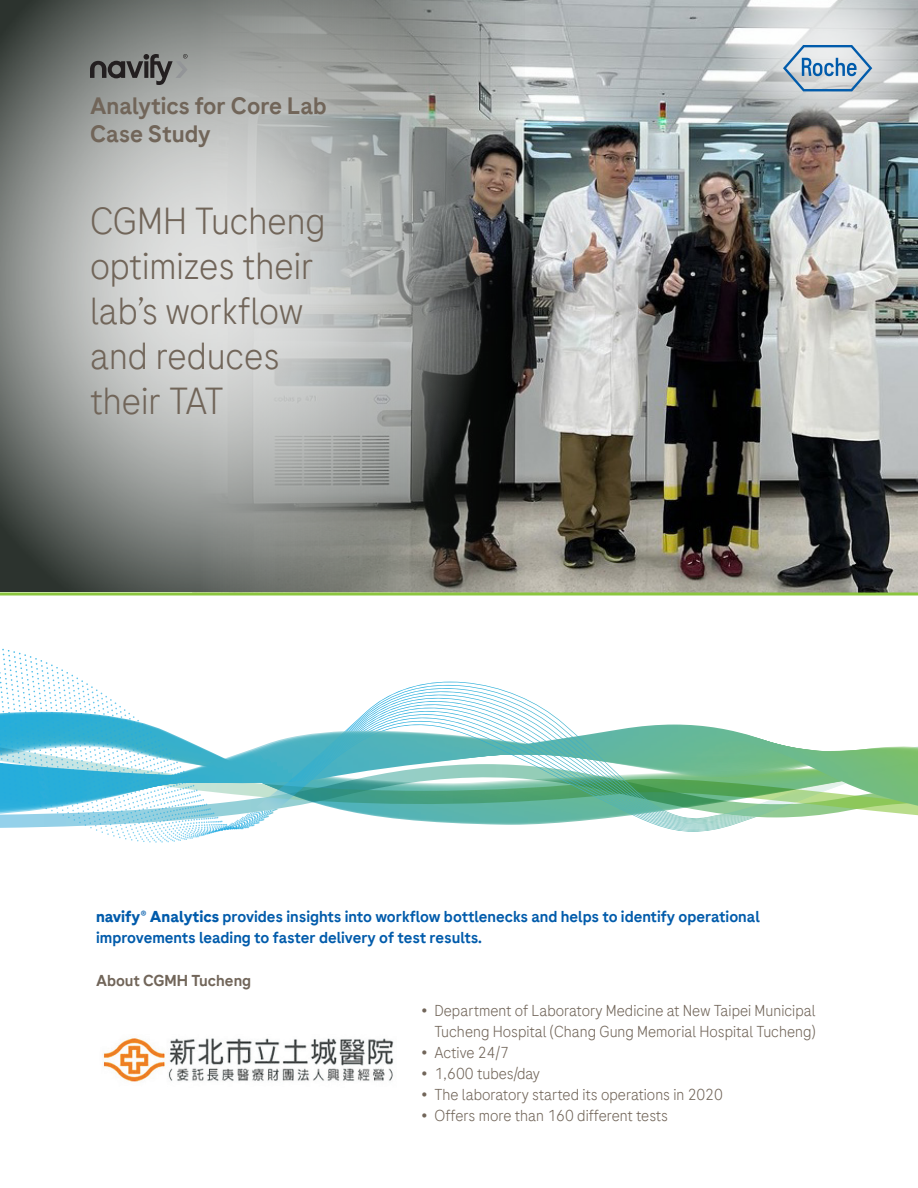
<style>
.page{position:relative;width:918px;height:1188px;background:#fff}
.page>*{position:absolute;margin:0;border:0;box-sizing:border-box;transform-origin:0 0}
.t1{font:300 37.5px/45px "Roche Sans";color:#716559}
.t2{font:500 23.7px/28.3px "Roche Sans";color:#716559}
.t3{font:300 15.75px/21px "Roche Sans";color:#716559;text-align:right}
.t4{font:500 15.75px/21px "Roche Sans";color:#015bab}
.t5{font:500 15.75px "Roche Sans";color:#716559}
.s1{font-weight:700}
</style>
<div class="page">
<img style="left:524px;top:0;width:394px;height:592px">
<svg style="left:488px;top:0;width:36px;height:592px;background:#5e5e5b"></svg>
<svg style="left:0;top:0;width:488px;height:592px;background:#969997"></svg>
<svg style="left:0;top:825px;width:255px;height:3px"></svg>
<svg style="left:0;top:820px;width:264px;height:5px"></svg>
<svg style="left:0;top:738px;width:791px;height:82px"></svg>
<svg style="left:343px;top:682px;width:415px;height:137px"></svg>
<svg style="left:724px;top:746px;width:194px;height:71px;background:#8cc78d"></svg>
<svg style="left:0;top:648px;width:386px;height:165px"></svg>
<svg style="left:0;top:592px;width:918px;height:4px;background:#a0cc65"></svg>
<svg style="left:90px;top:54px;width:98px;height:31px;background:#737473"></svg>
<img style="left:102px;top:1038px;width:292px;height:44px">
<svg style="left:725px;top:0;width:193px;height:134px;background:#bac2c5"></svg>
<h2 class="t2" style="left:90px;top:91px;width:238px">Analytics for Core Lab<br>Case Study</h2>
<h1 class="t1" style="left:90px;top:198px;width:237px">CGMH Tucheng optimizes their lab’s workflow and reduces their TAT</h1>
<p class="t4" style="left:96px;top:905px;width:665px"><span class="s1">navify® Analytics</span> provides insights into workflow bottlenecks and helps to identify operational improvements leading to faster delivery of test results.</p>
<p class="t5" style="left:96px;top:971px;width:157px">About CGMH Tucheng</p>
<p class="t3" style="left:421px;top:1000px;width:396px">• Department of Laboratory Medicine at New Taipei Municipal<br>Tucheng Hospital (Chang Gung Memorial Hospital Tucheng)</p>
<p class="t3" style="left:421px;top:1042px;width:89px">• Active 24/7</p>
<p class="t3" style="left:421px;top:1063px;width:120px">• 1,600 tubes/day</p>
<p class="t3" style="left:421px;top:1084px;width:303px">• The laboratory started its operations in 2020</p>
<p class="t3" style="left:421px;top:1105px;width:248px">• Offers more than 160 different tests</p>
</div>
